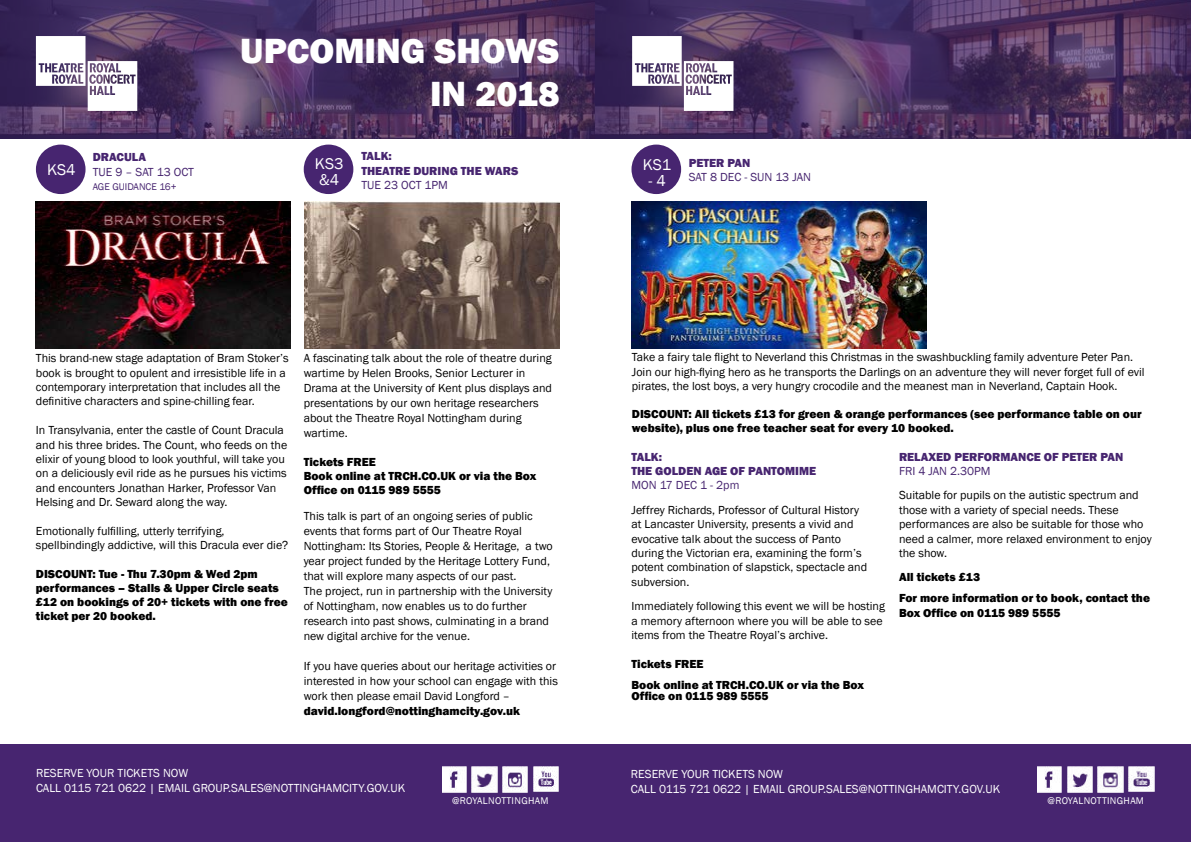
<style>
.page{position:relative;width:1191px;height:842px;background:#fff}
.page>*{position:absolute;margin:0;border:0;box-sizing:border-box;transform-origin:0 0}
.t1{font:800 36px/43.2px "Franklin Gothic";color:#fff;text-align:right}
.t2{font:16px/16px "Franklin Gothic";color:#fff}
.t3{font:12px/14.4px "Franklin Gothic";color:#000}
.t4{font:800 12px/14px "Franklin Gothic";color:#000}
.t5{font:12px/15px "Franklin Gothic";color:#fff}
.t6{font:800 12px/14.4px "Franklin Gothic";color:#472570}
.t7{font:12px "Franklin Gothic";color:#472570}
.t8{font:10px "Franklin Gothic";letter-spacing:.03em;color:#fff}
.t9{font:10px "Franklin Gothic";color:#472570}
</style>
<div class="page">
<svg style="left:0;top:0;width:595px;height:139px;background:#4e3562"></svg>
<svg style="left:36px;top:36px;width:101px;height:75px"></svg>
<div style="left:0;top:744px;width:595px;height:98px;background:#472570"></div>
<img style="left:442px;top:767px;width:24px;height:25px">
<img style="left:471px;top:767px;width:26px;height:25px">
<img style="left:502px;top:767px;width:26px;height:25px">
<img style="left:533px;top:766px;width:25px;height:26px">
<svg style="left:595px;top:0;width:596px;height:139px;background:#4e3562"></svg>
<svg style="left:632px;top:36px;width:101px;height:75px"></svg>
<div style="left:595px;top:744px;width:596px;height:98px;background:#472570"></div>
<img style="left:1037px;top:767px;width:24px;height:25px">
<img style="left:1067px;top:767px;width:25px;height:25px">
<img style="left:1097px;top:767px;width:26px;height:25px">
<img style="left:1128px;top:766px;width:26px;height:26px">
<img style="left:631px;top:201px;width:295px;height:148px">
<div style="left:631px;top:145px;width:50px;height:49px;background:#472570;border-radius:50%"></div>
<img style="left:36px;top:201px;width:255px;height:148px">
<div style="left:36px;top:145px;width:50px;height:49px;background:#472570;border-radius:50%"></div>
<div style="left:304px;top:145px;width:49px;height:49px;background:#472570;border-radius:50%"></div>
<img style="left:304px;top:201px;width:255px;height:148px">
<h1 class="t1" style="left:240px;top:29px;width:321px">UPCOMING SHOWS<br>IN 2018</h1>
<p class="t6" style="left:93px;top:150px;width:55px">DRACULA</p>
<p class="t7" style="left:93px;top:164px;width:103px">TUE 9 – SAT 13 OCT</p>
<p class="t9" style="left:93px;top:180px;width:85px">AGE GUIDANCE 16+</p>
<h2 class="t2" style="left:47px;top:162px;width:30px">KS4</h2>
<h2 class="t2" style="left:315px;top:156px;width:30px">KS3 &amp;4</h2>
<p class="t6" style="left:361px;top:149px;width:158px">TALK:<br>THEATRE DURING THE WARS</p>
<p class="t7" style="left:361px;top:177px;width:88px">TUE 23 OCT 1PM</p>
<h2 class="t2" style="left:643px;top:157px;width:30px">KS1</h2>
<h2 class="t2" style="left:648px;top:173px;width:19px">- 4</h2>
<p class="t6" style="left:689px;top:156px;width:63px">PETER PAN</p>
<p class="t7" style="left:689px;top:170px;width:124px">SAT 8 DEC - SUN 13 JAN</p>
<p class="t3" style="left:36px;top:351px;width:254px">This brand-new stage adaptation of Bram Stoker’s book is brought to opulent and irresistible life in a contemporary interpretation that includes all the definitive characters and spine-chilling fear.</p>
<p class="t3" style="left:36px;top:423px;width:253px">In Transylvania, enter the castle of Count Dracula and his three brides. The Count, who feeds on the elixir of young blood to look youthful, will take you on a deliciously evil ride as he pursues his victims and encounters Jonathan Harker, Professor Van Helsing and Dr. Seward along the way.</p>
<p class="t3" style="left:36px;top:524px;width:254px">Emotionally fulfilling, utterly terrifying, spellbindingly addictive, will this Dracula ever die?</p>
<p class="t4" style="left:36px;top:567px;width:253px">DISCOUNT: Tue - Thu 7.30pm &amp; Wed 2pm performances – Stalls &amp; Upper Circle seats £12 on bookings of 20+ tickets with one free ticket per 20 booked.</p>
<p class="t3" style="left:304px;top:351px;width:250px;line-height:15px">A fascinating talk about the role of theatre during wartime by Helen Brooks, Senior Lecturer in Drama at the University of Kent plus displays and presentations by our own heritage researchers about the Theatre Royal Nottingham during wartime.</p>
<p class="t4" style="left:304px;top:455px;width:234px">Tickets FREE<br>Book online at TRCH.CO.UK or via the Box<br>Office on 0115 989 5555</p>
<p class="t3" style="left:304px;top:509px;width:250px;line-height:15px">This talk is part of an ongoing series of public events that forms part of Our Theatre Royal Nottingham: Its Stories, People &amp; Heritage, a two year project funded by the Heritage Lottery Fund, that will explore many aspects of our past.<br>The project, run in partnership with the University of Nottingham, now enables us to do further research into past shows, culminating in a brand new digital archive for the venue.</p>
<p class="t3" style="left:304px;top:659px;width:256px;line-height:15px">If you have queries about our heritage activities or interested in how your school can engage with this work then please email David Longford –</p>
<p class="t4" style="left:304px;top:704px;width:218px">david.longford@nottinghamcity.gov.uk</p>
<p class="t3" style="left:632px;top:350px;width:514px">Take a fairy tale flight to Neverland this Christmas in the swashbuckling family adventure Peter Pan.<br>Join our high-flying hero as he transports the Darlings on an adventure they will never forget full of evil pirates, the lost boys, a very hungry crocodile and the meanest man in Neverland, Captain Hook.</p>
<p class="t4" style="left:632px;top:407px;width:511px">DISCOUNT: All tickets £13 for green &amp; orange performances (see performance table on our website), plus one free teacher seat for every 10 booked.</p>
<p class="t6" style="left:631px;top:449px;width:186px">TALK:<br>THE GOLDEN AGE OF PANTOMIME</p>
<p class="t7" style="left:631px;top:478px;width:109px">MON 17 DEC 1 - 2pm</p>
<p class="t3" style="left:631px;top:503px;width:237px">Jeffrey Richards, Professor of Cultural History at Lancaster University, presents a vivid and evocative talk about the success of Panto during the Victorian era, examining the form’s potent combination of slapstick, spectacle and subversion.</p>
<p class="t3" style="left:631px;top:599px;width:255px">Immediately following this event we will be hosting a memory afternoon where you will be able to see items from the Theatre Royal’s archive.</p>
<p class="t4" style="left:631px;top:653px;width:234px;line-height:21px">Tickets FREE<br>Book online at TRCH.CO.UK or via the Box</p>
<p class="t4" style="left:631px;top:689px;width:139px">Office on 0115 989 5555</p>
<p class="t6" style="left:899px;top:449px;width:226px">RELAXED PERFORMANCE OF PETER PAN</p>
<p class="t7" style="left:899px;top:463px;width:93px">FRI 4 JAN 2.30PM</p>
<p class="t3" style="left:899px;top:488px;width:254px">Suitable for pupils on the autistic spectrum and those with a variety of special needs. These performances are also be suitable for those who need a calmer, more relaxed environment to enjoy the show.</p>
<p class="t4" style="left:899px;top:567px;width:252px;line-height:21px">All tickets £13<br>For more information or to book, contact the</p>
<p class="t4" style="left:899px;top:606px;width:163px">Box Office on 0115 989 5555</p>
<p class="t5" style="left:36px;top:765px;width:371px">RESERVE YOUR TICKETS NOW<br>CALL 0115 721 0622 | EMAIL GROUP.SALES@NOTTINGHAMCITY.GOV.UK</p>
<p class="t8" style="left:452px;top:794px;width:98px">@ROYALNOTTINGHAM</p>
<p class="t5" style="left:631px;top:767px;width:371px">RESERVE YOUR TICKETS NOW<br>CALL 0115 721 0622 | EMAIL GROUP.SALES@NOTTINGHAMCITY.GOV.UK</p>
<p class="t8" style="left:1047px;top:794px;width:98px">@ROYALNOTTINGHAM</p>
</div>
